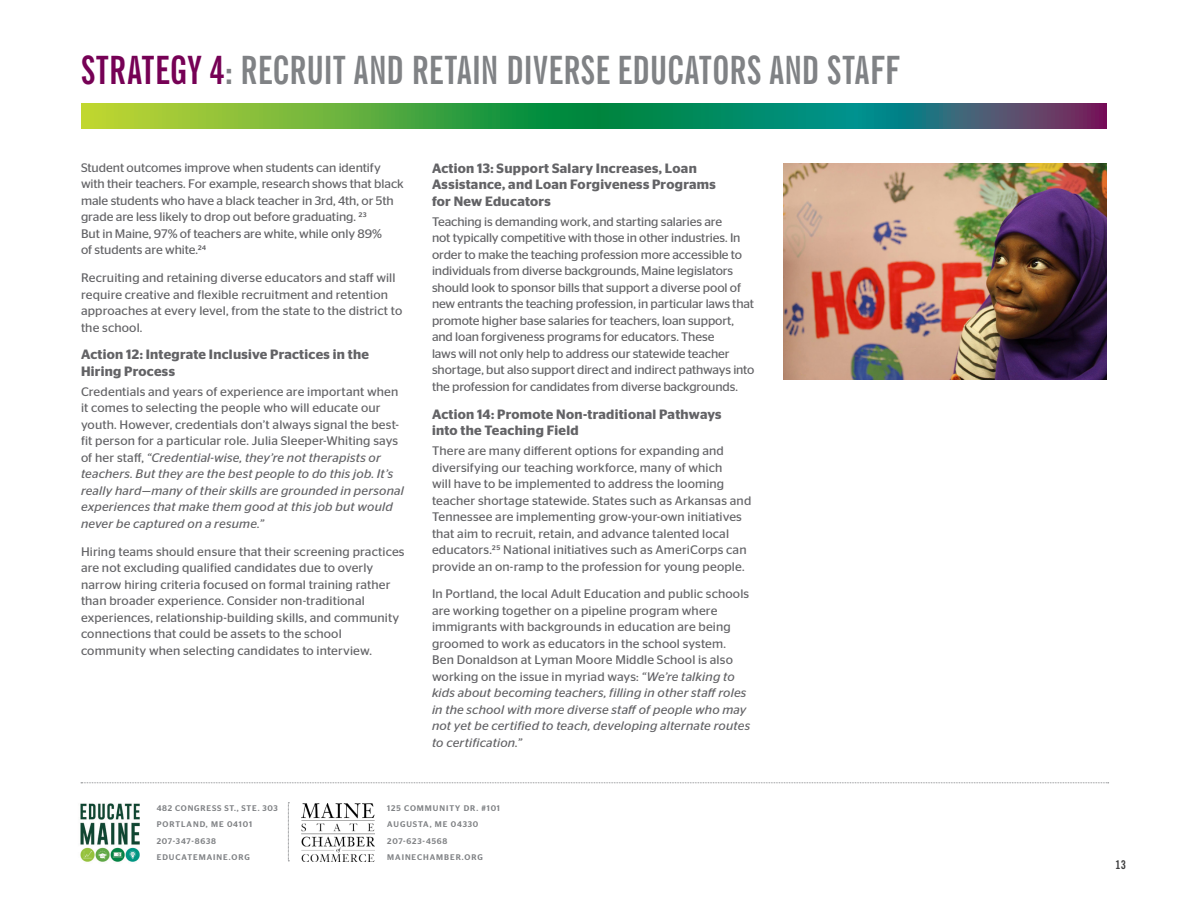
<style>
.page{position:relative;width:1188px;height:918px;background:#fff}
.page>*{position:absolute;margin:0;border:0;box-sizing:border-box;transform-origin:0 0}
._2019_A_Head{font:700 extra-condensed 39px "News Gothic BT";letter-spacing:.01em;color:#808285}
._2019_B_Heads{font:600 13.5px/16.5px "Stag Sans";letter-spacing:.02em;color:#636366}
._2019_Body_Text{font:12.3px/16.5px "Stag Sans";color:#636366}
._2019_Body_Text-2{font:italic 12.3px/16.5px "Stag Sans";letter-spacing:.015em;color:#636366}
.t1{font:700 condensed 12px "News Gothic BT";color:#3e3e3f}
.t2{font:500 8.25px "Stag Sans";letter-spacing:.105em;color:#808285}
.s1{color:#760155}
.s2{font-style:normal}
.s3{font-style:italic}
</style>
<div class="page">
<svg style="left:81px;top:104px;width:1026px;height:25px;background:#409253"></svg>
<svg style="left:81px;top:782px;width:1028px;height:1px"></svg>
<img style="left:80px;top:803px;width:60px;height:59px">
<svg style="left:288px;top:803px;width:1px;height:59px"></svg>
<img style="left:301px;top:804px;width:74px;height:58px">
<img style="left:783px;top:164px;width:324px;height:216px">
<p class="_2019_A_Head" style="left:81px;top:46px;width:820px"><span class="s1">STRATEGY 4</span>: RECRUIT AND RETAIN DIVERSE EDUCATORS AND STAFF</p>
<p class="_2019_Body_Text" style="left:81px;top:159px;width:324px">Student outcomes improve when students can identify with their teachers. For example, research shows that black male students who have a black teacher in 3rd, 4th, or 5th grade are less likely to drop out before graduating. ²³<br>But in Maine, 97% of teachers are white, while only 89%<br>of students are white.²4</p>
<p class="_2019_Body_Text" style="left:81px;top:270px;width:323px">Recruiting and retaining diverse educators and staff will require creative and flexible recruitment and retention approaches at every level, from the state to the district to the school.</p>
<p class="_2019_B_Heads" style="left:81px;top:346px;width:290px">Action 12: Integrate Inclusive Practices in the<br>Hiring Process</p>
<p class="_2019_Body_Text-2" style="left:81px;top:383px;width:324px"><span class="s2">Credentials and years of experience are important when it comes to selecting the people who will educate our youth. However, credentials don’t always signal the best&shy;fit person for a particular role. Julia Sleeper-Whiting says of her staff,</span> “Credential-wise, they’re not therapists or teachers. But they are the best people to do this job. It’s really hard—many of their skills are grounded in personal experiences that make them good at this job but would never be captured on a resume.”</p>
<p class="_2019_Body_Text" style="left:81px;top:543px;width:325px">Hiring teams should ensure that their screening practices are not excluding qualified candidates due to overly narrow hiring criteria focused on formal training rather than broader experience. Consider non-traditional experiences, relationship-building skills, and community connections that could be assets to the school community when selecting candidates to interview.</p>
<p class="_2019_B_Heads" style="left:432px;top:160px;width:285px">Action 13: Support Salary Increases, Loan<br>Assistance, and Loan Forgiveness Programs for New Educators</p>
<p class="_2019_Body_Text" style="left:432px;top:213px;width:324px">Teaching is demanding work, and starting salaries are<br>not typically competitive with those in other industries. In order to make the teaching profession more accessible to individuals from diverse backgrounds, Maine legislators should look to sponsor bills that support a diverse pool of new entrants the teaching profession, in particular laws that promote higher base salaries for teachers, loan support, and loan forgiveness programs for educators. These<br>laws will not only help to address our statewide teacher shortage, but also support direct and indirect pathways into the profession for candidates from diverse backgrounds.</p>
<p class="_2019_B_Heads" style="left:432px;top:406px;width:291px">Action 14: Promote Non-traditional Pathways into the Teaching Field</p>
<p class="_2019_Body_Text" style="left:432px;top:442px;width:321px">There are many different options for expanding and diversifying our teaching workforce, many of which<br>will have to be implemented to address the looming teacher shortage statewide. States such as Arkansas and Tennessee are implementing grow-your-own initiatives that aim to recruit, retain, and advance talented local educators.²5 National initiatives such as AmeriCorps can provide an on-ramp to the profession for young people.</p>
<p class="_2019_Body_Text" style="left:432px;top:586px;width:320px">In Portland, the local Adult Education and public schools are working together on a pipeline program where immigrants with backgrounds in education are being groomed to work as educators in the school system.<br>Ben Donaldson at Lyman Moore Middle School is also working on the issue in myriad ways: <span class="s3">“We’re talking to kids about becoming teachers, filling in other staff roles in the school with more diverse staff of people who may not yet be certified to teach, developing alternate routes to certification.”</span></p>
<p class="t2" style="left:157px;top:803px;width:123px">482 CONGRESS ST., STE. 303</p>
<p class="t2" style="left:157px;top:820px;width:97px">PORTLAND, ME 04101</p>
<p class="t2" style="left:157px;top:836px;width:61px">207-347-8638</p>
<p class="t2" style="left:157px;top:852px;width:95px">EDUCATEMAINE.ORG</p>
<p class="t2" style="left:387px;top:803px;width:114px">125 COMMUNITY DR. #101</p>
<p class="t2" style="left:387px;top:820px;width:93px">AUGUSTA, ME 04330</p>
<p class="t2" style="left:387px;top:836px;width:62px">207-623-4568</p>
<p class="t2" style="left:387px;top:852px;width:97px">MAINECHAMBER.ORG</p>
<p class="t1" style="left:1116px;top:857px;width:12px">13</p>
</div>
